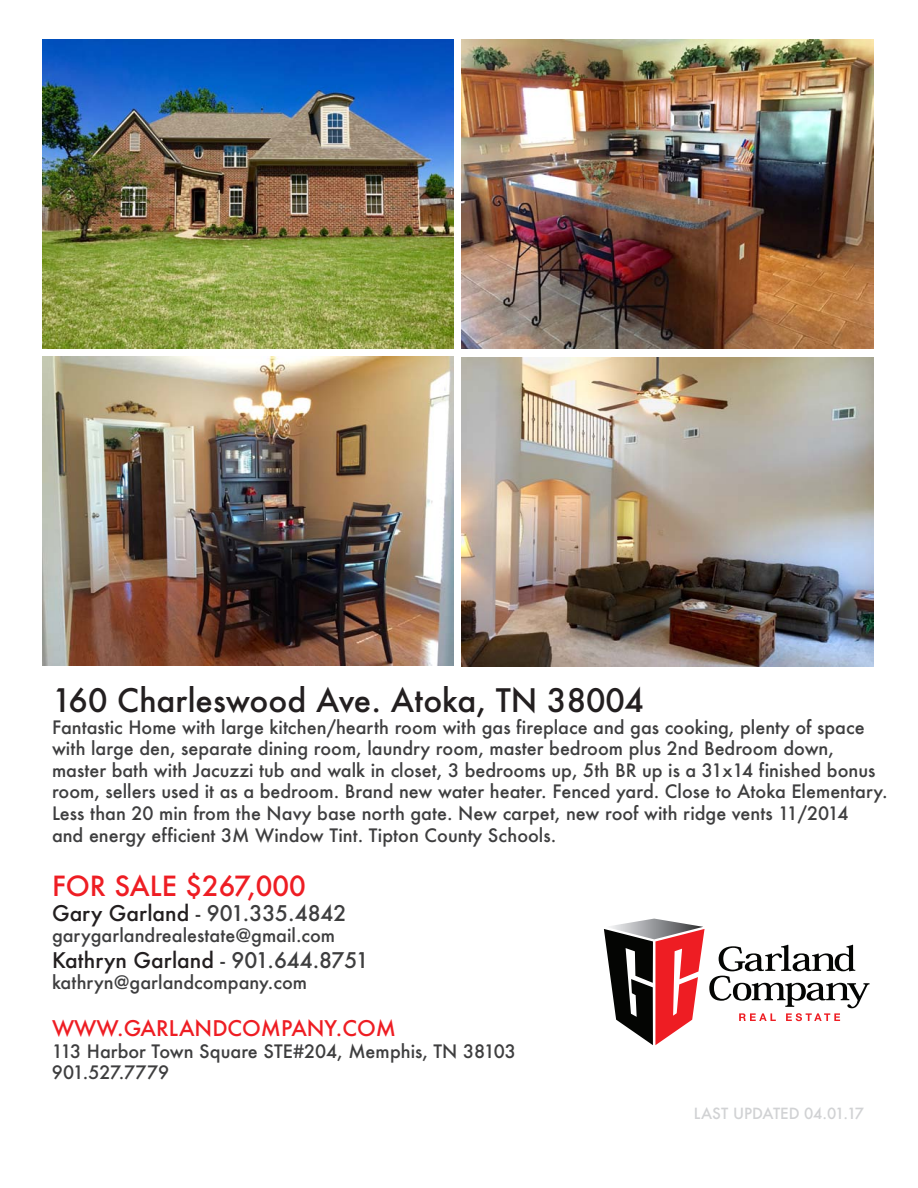
<style>
.page{position:relative;width:918px;height:1188px;background:#fff}
.page>*{position:absolute;margin:0;border:0;box-sizing:border-box;transform-origin:0 0}
.t1{font:500 31.5px "Futura";color:#231f20}
.t2{font:500 27px "Futura";color:#ee1d23}
.t3{font:500 21px "Futura";color:#231f20}
.t4{font:500 21px "Futura";color:#3e3e3f}
.t5{font:500 21px "Futura";color:#ee1d23}
.t6{font:500 18px/21.6px "Futura";color:#3e3e3f}
.t7{font:500 15px "Futura";color:#d1d2d4}
.s1{color:#231f20}
.s2{color:#3e3e3f}
</style>
<div class="page">
<svg style="left:604px;top:919px;width:266px;height:126px"></svg>
<img style="left:42px;top:40px;width:412px;height:308px">
<img style="left:462px;top:40px;width:411px;height:309px">
<img style="left:42px;top:357px;width:412px;height:309px">
<img style="left:462px;top:358px;width:411px;height:308px">
<p class="t1" style="left:52px;top:679px;width:593px">160 Charleswood Ave. Atoka, TN 38004</p>
<p class="t6" style="left:52px;top:716px;width:837px">Fantastic Home with large kitchen/hearth room with gas fireplace and gas cooking, plenty of space with large den, separate dining room, laundry room, master bedroom plus 2nd Bedroom down, master bath with Jacuzzi tub and walk in closet, 3 bedrooms up, 5th BR up is a 31x14 finished bonus room, sellers used it as a bedroom. Brand new water heater. Fenced yard. Close to Atoka Elementary.<br>Less than 20 min from the Navy base north gate. New carpet, new roof with ridge vents 11/2014<br>and energy efficient 3M Window Tint. Tipton County Schools.</p>
<p class="t2" style="left:52px;top:867px;width:255px">FOR SALE $267,000</p>
<p class="t4" style="left:52px;top:899px;width:296px"><span class="s1">Gary Garland</span> - 901.335.4842</p>
<p class="t6" style="left:52px;top:925px;width:285px">garygarlandrealestate@gmail.com</p>
<p class="t3" style="left:52px;top:945px;width:318px">Kathryn Garland <span class="s2">- 901.644.8751</span></p>
<p class="t6" style="left:52px;top:971px;width:257px">kathryn@garlandcompany.com</p>
<p class="t5" style="left:52px;top:1014px;width:346px">WWW.GARLANDCOMPANY.COM</p>
<p class="t6" style="left:52px;top:1040px;width:466px">113 Harbor Town Square STE#204, Memphis, TN 38103<br>901.527.7779</p>
<p class="t7" style="left:694px;top:1103px;width:172px">LAST UPDATED 04.01.17</p>
</div>
